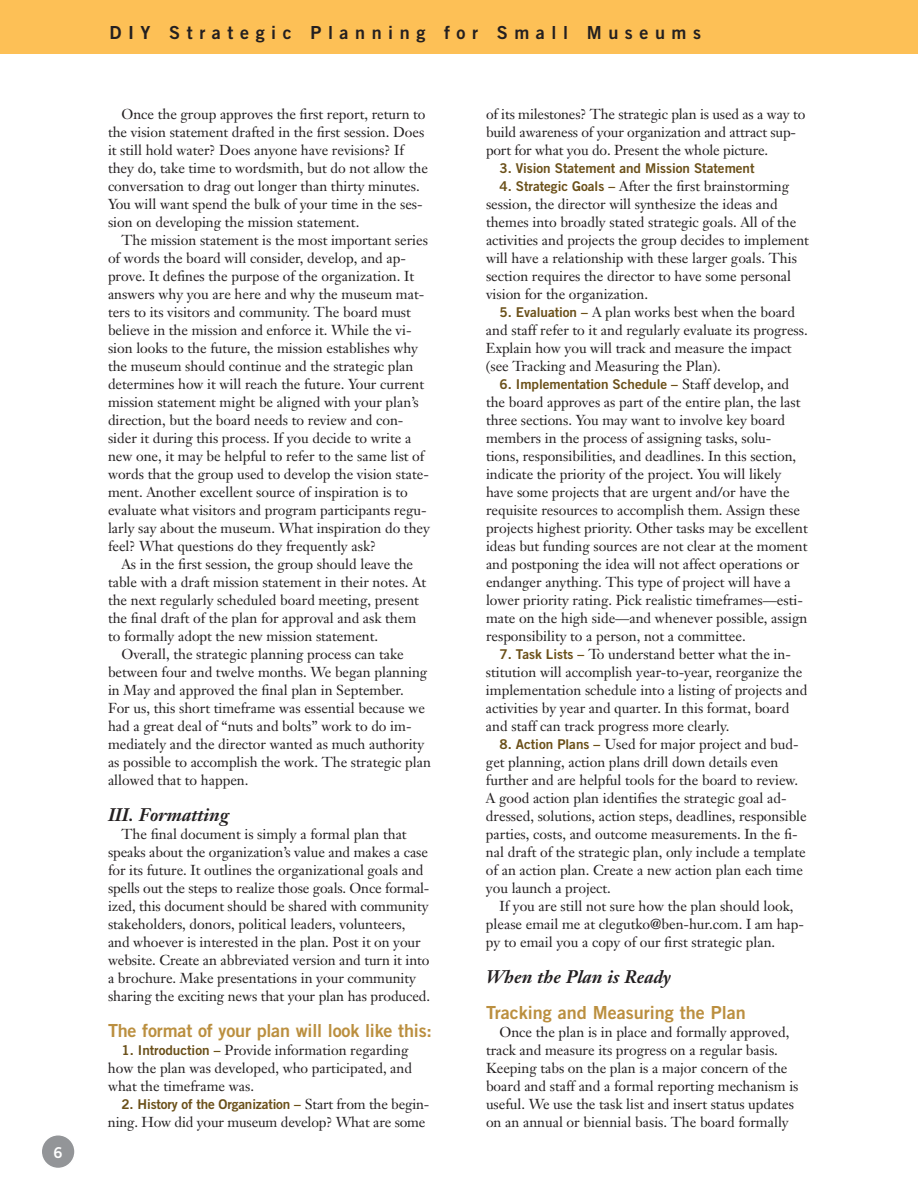
<style>
.page{position:relative;width:918px;height:1188px;background:#fff}
.page>*{position:absolute;margin:0;border:0;box-sizing:border-box;transform-origin:0 0}
.TradeBold2_color_12{font:18px "Trade Gothic Bold Two";letter-spacing:-.01em;color:#bb8f3f}
.t1{font:18px "Trade Gothic Bold Two";letter-spacing:.365em;color:#231f20}
.Body_Janson_No_Inden{font:italic 700 18px "Janson Text";color:#231f20}
.TradeBold2_Reversed{font:15px "Trade Gothic Bold Two";color:#fff}
.Body_Janson{font:14.25px/18px "Janson Text";color:#231f20}
.Body_Janson-2{font:13.5px "Trade Gothic Bold Two";color:#6b5019}
.s1{font-family:"Trade Gothic Bold Two";font-size:13.5px;color:#6b5019}
.s2{font-family:"Janson Text";font-size:14.25px;color:#231f20}
</style>
<div class="page">
<div style="left:0;top:0;width:918px;height:54px;background:#fdc056"></div>
<div style="left:41px;top:1135px;width:34px;height:34px;background:#939598;border-radius:50%"></div>
<div style="left:41px;top:1134px;width:35px;height:35px;border:2px solid #fff;border-radius:50%"></div>
<p class="TradeBold2_Reversed" style="left:54px;top:1143px;width:11px">6</p>
<p class="t1" style="left:110px;top:21px;width:593px">DIY Strategic Planning for Small Museums</p>
<p class="Body_Janson" style="left:108px;top:105px;width:322px;text-indent:13px">Once the group approves the first report, return to the vision statement drafted in the first session. Does it still hold water? Does anyone have revisions? If they do, take time to wordsmith, but do not allow the conversation to drag out longer than thirty minutes.<br>You will want spend the bulk of your time in the ses&shy;sion on developing the mission statement.</p>
<p class="Body_Janson" style="left:108px;top:231px;width:323px;text-indent:13px">The mission statement is the most important series of words the board will consider, develop, and ap&shy;prove. It defines the purpose of the organization. It answers why you are here and why the museum mat&shy;ters to its visitors and community. The board must believe in the mission and enforce it. While the vi&shy;sion looks to the future, the mission establishes why the museum should continue and the strategic plan determines how it will reach the future. Your current mission statement might be aligned with your plan’s direction, but the board needs to review and con&shy;sider it during this process. If you decide to write a new one, it may be helpful to refer to the same list of words that the group used to develop the vision state&shy;ment. Another excellent source of inspiration is to evaluate what visitors and program participants regu&shy;larly say about the museum. What inspiration do they feel? What questions do they frequently ask?</p>
<p class="Body_Janson" style="left:108px;top:555px;width:320px;text-indent:13px">As in the first session, the group should leave the table with a draft mission statement in their notes. At the next regularly scheduled board meeting, present the final draft of the plan for approval and ask them to formally adopt the new mission statement.</p>
<p class="Body_Janson" style="left:108px;top:645px;width:325px;text-indent:13px">Overall, the strategic planning process can take between four and twelve months. We began planning in May and approved the final plan in September.<br>For us, this short timeframe was essential because we had a great deal of “nuts and bolts” work to do im&shy;mediately and the director wanted as much authority as possible to accomplish the work. The strategic plan allowed that to happen.</p>
<p class="Body_Janson_No_Inden" style="left:108px;top:803px;width:123px">III. Formatting</p>
<p class="Body_Janson" style="left:108px;top:825px;width:324px;text-indent:13px">The final document is simply a formal plan that speaks about the organization’s value and makes a case for its future. It outlines the organizational goals and spells out the steps to realize those goals. Once formal&shy;ized, this document should be shared with community stakeholders, donors, political leaders, volunteers, and whoever is interested in the plan. Post it on your website. Create an abbreviated version and turn it into a brochure. Make presentations in your community sharing the exciting news that your plan has produced.</p>
<p class="TradeBold2_color_12" style="left:108px;top:1020px;width:326px">The format of your plan will look like this:</p>
<p class="Body_Janson" style="left:108px;top:1041px;width:306px;text-indent:14px"><span class="s1">1. Introduction –</span> Provide information regarding how the plan was developed, who participated, and what the timeframe was.</p>
<p class="Body_Janson-2" style="left:122px;top:1096px;width:310px">2. History of the Organization – <span class="s2">Start from the begin-</span></p>
<p class="Body_Janson" style="left:108px;top:1113px;width:319px">ning. How did your museum develop? What are some</p>
<p class="Body_Janson" style="left:486px;top:105px;width:321px">of its milestones? The strategic plan is used as a way to build awareness of your organization and attract sup&shy;port for what you do. Present the whole picture.</p>
<p class="Body_Janson-2" style="left:500px;top:160px;width:257px">3. Vision Statement and Mission Statement</p>
<p class="Body_Janson" style="left:486px;top:177px;width:325px;text-indent:13px"><span class="s1">4. Strategic Goals –</span> After the first brainstorming session, the director will synthesize the ideas and themes into broadly stated strategic goals. All of the activities and projects the group decides to implement will have a relationship with these larger goals. This section requires the director to have some personal vision for the organization.</p>
<p class="Body_Janson" style="left:486px;top:303px;width:323px;text-indent:14px"><span class="s1">5. Evaluation –</span> A plan works best when the board and staff refer to it and regularly evaluate its progress.<br>Explain how you will track and measure the impact (see Tracking and Measuring the Plan).</p>
<p class="Body_Janson-2" style="left:500px;top:376px;width:291px">6. Implementation Schedule – <span class="s2">Staff develop, and</span></p>
<p class="Body_Janson" style="left:486px;top:393px;width:323px">the board approves as part of the entire plan, the last three sections. You may want to involve key board members in the process of assigning tasks, solu&shy;tions, responsibilities, and deadlines. In this section, indicate the priority of the project. You will likely have some projects that are urgent and/or have the requisite resources to accomplish them. Assign these projects highest priority. Other tasks may be excellent ideas but funding sources are not clear at the moment and postponing the idea will not affect operations or endanger anything. This type of project will have a lower priority rating. Pick realistic timeframes—esti&shy;mate on the high side—and whenever possible, assign responsibility to a person, not a committee.</p>
<p class="Body_Janson" style="left:486px;top:645px;width:323px;text-indent:14px"><span class="s1">7. Task Lists –</span> To understand better what the in&shy;stitution will accomplish year-to-year, reorganize the implementation schedule into a listing of projects and activities by year and quarter. In this format, board and staff can track progress more clearly.</p>
<p class="Body_Janson" style="left:486px;top:735px;width:322px;text-indent:14px"><span class="s1">8. Action Plans –</span> Used for major project and bud&shy;get planning, action plans drill down details even further and are helpful tools for the board to review.<br>A good action plan identifies the strategic goal ad&shy;dressed, solutions, action steps, deadlines, responsible parties, costs, and outcome measurements. In the fi&shy;nal draft of the strategic plan, only include a template of an action plan. Create a new action plan each time you launch a project.</p>
<p class="Body_Janson" style="left:486px;top:897px;width:320px;text-indent:13px">If you are still not sure how the plan should look, please email me at clegutko@ben-hur.com. I am hap&shy;py to email you a copy of our first strategic plan.</p>
<p class="Body_Janson_No_Inden" style="left:486px;top:965px;width:187px">When the Plan is Ready</p>
<p class="TradeBold2_color_12" style="left:486px;top:1002px;width:261px">Tracking and Measuring the Plan</p>
<p class="Body_Janson" style="left:486px;top:1023px;width:314px;text-indent:13px">Once the plan is in place and formally approved, track and measure its progress on a regular basis.<br>Keeping tabs on the plan is a major concern of the board and staff and a formal reporting mechanism is useful. We use the task list and insert status updates on an annual or biennial basis. The board formally</p>
</div>
